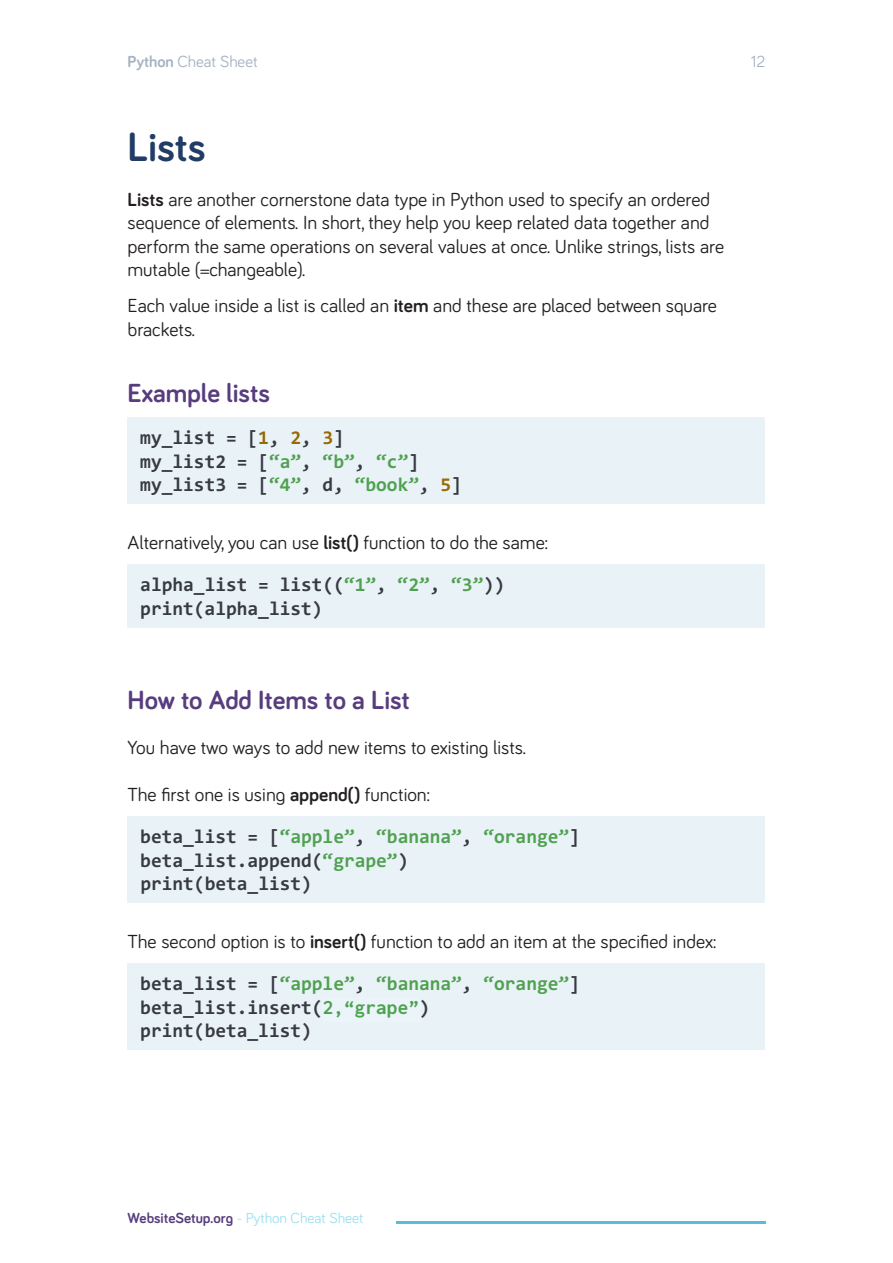
<style>
.page{position:relative;width:893px;height:1263px;background:#fff}
.page>*{position:absolute;margin:0;border:0;box-sizing:border-box;transform-origin:0 0}
.t1{font:700 42px "Bariol";color:#213d66}
.t2{font:700 27px "Bariol";color:#573d7d}
.t3{font:700 21px "Inconsolata";letter-spacing:.01em;color:#4da24f}
.t4{font:19.5px/23.4px "Bariol";color:#231f20}
.t5{font:700 19.5px/23.4px "Consolas";color:#383a42}
.t6{font:16.5px "Bariol";color:#a6b1c2}
.t7{font:15px "Bariol";color:#9ddff1}
.s1{font-weight:700}
.s2{color:#986801}
.s3{color:#50a14f}
.s4{font-weight:700;color:#573d7d}
</style>
<div class="page">
<div style="left:128px;top:417px;width:637px;height:87px;background:#e8f2f7"></div>
<div style="left:128px;top:816px;width:637px;height:87px;background:#e8f2f7"></div>
<div style="left:128px;top:963px;width:637px;height:87px;background:#e8f2f7"></div>
<div style="left:128px;top:564px;width:637px;height:63px;background:#e8f2f7"></div>
<hr style="left:396px;top:1221px;width:369px;height:2px;background:#57bddb">
<p class="t6" style="left:128px;top:51px;width:132px"><span class="s1">Python</span> Cheat Sheet</p>
<p class="t6" style="left:751px;top:51px;width:16px">12</p>
<h1 class="t1" style="left:128px;top:118px;width:80px">Lists</h1>
<p class="t4" style="left:128px;top:187px;width:598px"><span class="s1">Lists</span> are another cornerstone data type in Python used to specify an ordered sequence of elements. In short, they help you keep related data together and perform the same operations on several values at once. Unlike strings, lists are mutable (=changeable).</p>
<p class="t4" style="left:128px;top:293px;width:591px">Each value inside a list is called an <span class="s1">item</span> and these are placed between square brackets.</p>
<h2 class="t2" style="left:128px;top:374px;width:144px">Example lists</h2>
<p class="t5" style="left:140px;top:426px;width:323px">my_list = [<span class="s2">1</span>, <span class="s2">2</span>, <span class="s2">3</span>]<br>my_list2 = [<span class="s3">“a”</span>, <span class="s3">“b”</span>, <span class="s3">“c”</span>] my_list3 = [<span class="s3">“4”</span>, d, <span class="s3">“book”</span>, <span class="s2">5</span>]</p>
<p class="t4" style="left:128px;top:530px;width:422px">Alternatively, you can use <span class="s1">list()</span> function to do the same:</p>
<p class="t5" style="left:140px;top:573px;width:366px">alpha_list = list((<span class="s3">“1”</span>, <span class="s3">“2”</span>, <span class="s3">“3”</span>)) print(alpha_list)</p>
<h2 class="t2" style="left:128px;top:681px;width:284px">How to Add Items to a List</h2>
<p class="t4" style="left:128px;top:735px;width:400px">You have two ways to add new items to existing lists.</p>
<p class="t4" style="left:128px;top:782px;width:304px">The first one is using <span class="s1">append()</span> function:</p>
<p class="t5" style="left:140px;top:824px;width:441px">beta_list = [<span class="s3">“apple”</span>, <span class="s3">“banana”</span>, <span class="s3">“orange”</span>] beta_list.append(<span class="s3">“grape”</span>) print(beta_list)</p>
<p class="t4" style="left:128px;top:929px;width:590px">The second option is to <span class="s1">insert()</span> function to add an item at the specified index:</p>
<p class="t5" style="left:140px;top:972px;width:441px">beta_list = [<span class="s3">“apple”</span>, <span class="s3">“banana”</span>, <span class="s3">“orange”</span>] beta_list.insert(<span class="s3">“2 grape”</span>) print(beta_list)</p>
<p class="t3" style="left:323px;top:993px;width:98px">2,“grape”</p>
<p class="t7" style="left:128px;top:1208px;width:237px"><span class="s4">WebsiteSetup.org</span> - Python Cheat Sheet</p>
</div>
